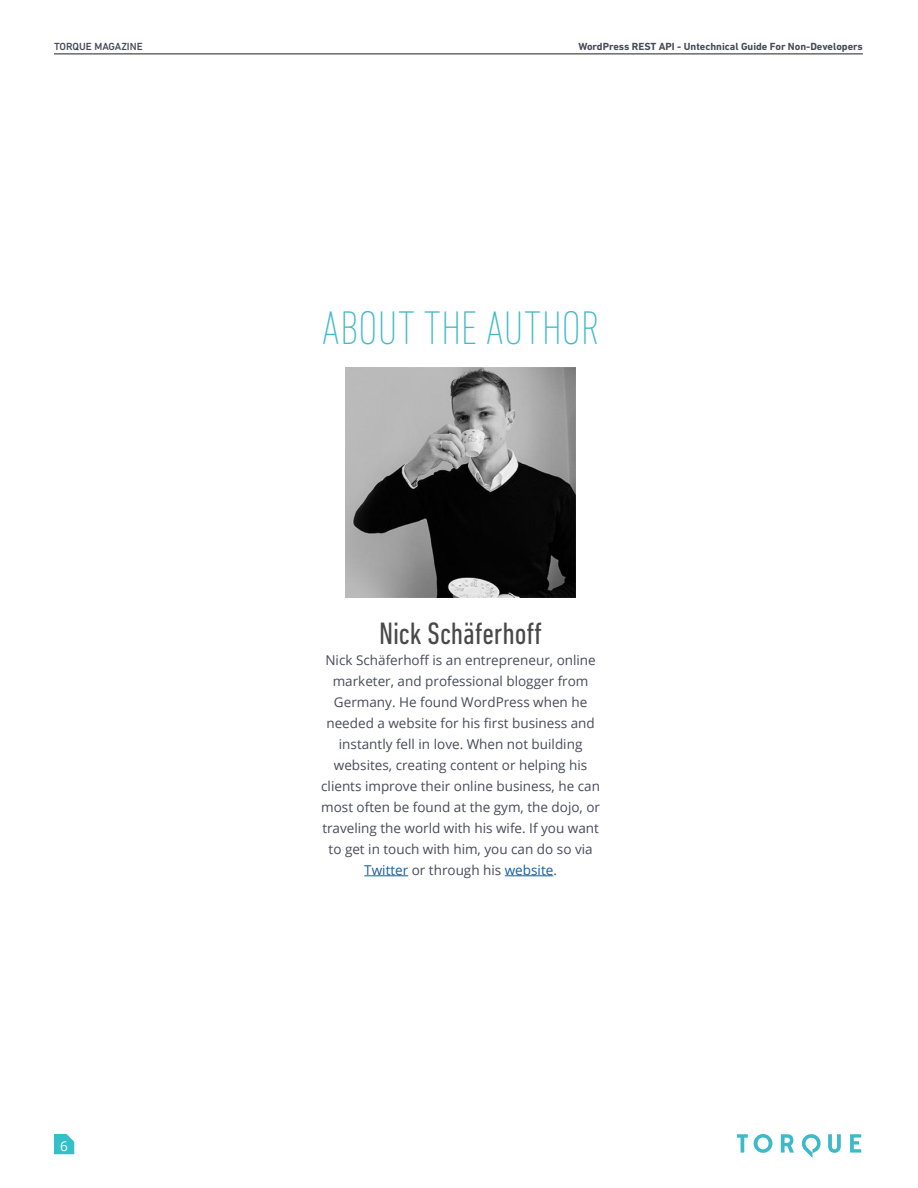
<style>
.page{position:relative;width:918px;height:1188px;background:#fff}
.page>*{position:absolute;margin:0;border:0;box-sizing:border-box;transform-origin:0 0}
.Chapter_Title{font:200 condensed 48px "DIN Next LT Pro";color:#40bac7}
.t1{font:condensed 31.5px "DIN Next LT Pro";letter-spacing:-.005em;color:#494949}
.t2{font:13.5px/21px "Open Sans";color:#464b59;text-align:center}
.t3{font:13.5px "Open Sans";color:#fff}
.t4{font:700 10.5px "DIN Next LT Pro";color:#464b59}
.t5{font:500 10.5px "DIN Next LT Pro";color:#464b59}
.s1{color:#175d9e}
</style>
<div class="page">
<hr style="left:54px;top:54px;width:809px;height:1px;background:#231f20">
<svg style="left:54px;top:1134px;width:20px;height:20px"></svg>
<svg style="left:737px;top:1134px;width:11px;height:19px"></svg>
<svg style="left:754px;top:1134px;width:18px;height:19px"></svg>
<svg style="left:781px;top:1134px;width:13px;height:19px"></svg>
<svg style="left:828px;top:1134px;width:13px;height:19px"></svg>
<svg style="left:850px;top:1134px;width:11px;height:19px"></svg>
<svg style="left:802px;top:1134px;width:19px;height:24px"></svg>
<hr style="left:364px;top:875px;width:44px;height:1px;background:#175d9e">
<hr style="left:505px;top:875px;width:48px;height:1px;background:#175d9e">
<img style="left:346px;top:367px;width:230px;height:230px">
<p class="t5" style="left:54px;top:40px;width:90px">TORQUE MAGAZINE</p>
<p class="t4" style="left:578px;top:40px;width:286px">WordPress REST API - Untechnical Guide For Non-Developers</p>
<p class="Chapter_Title" style="left:322px;top:300px;width:279px">ABOUT THE AUTHOR</p>
<p class="t3" style="left:60px;top:1137px;width:9px">6</p>
<p class="t1" style="left:379px;top:615px;width:164px">Nick Schäferhoff</p>
<p class="t2" style="left:321px;top:649px;width:280px">Nick Schäferhoff is an entrepreneur, online marketer, and professional blogger from Germany. He found WordPress when he needed a website for his first business and instantly fell in love. When not building websites, creating content or helping his clients improve their online business, he can most often be found at the gym, the dojo, or traveling the world with his wife. If you want to get in touch with him, you can do so via <span class="s1">Twitter</span> or through his <span class="s1">website</span>.</p>
</div>
